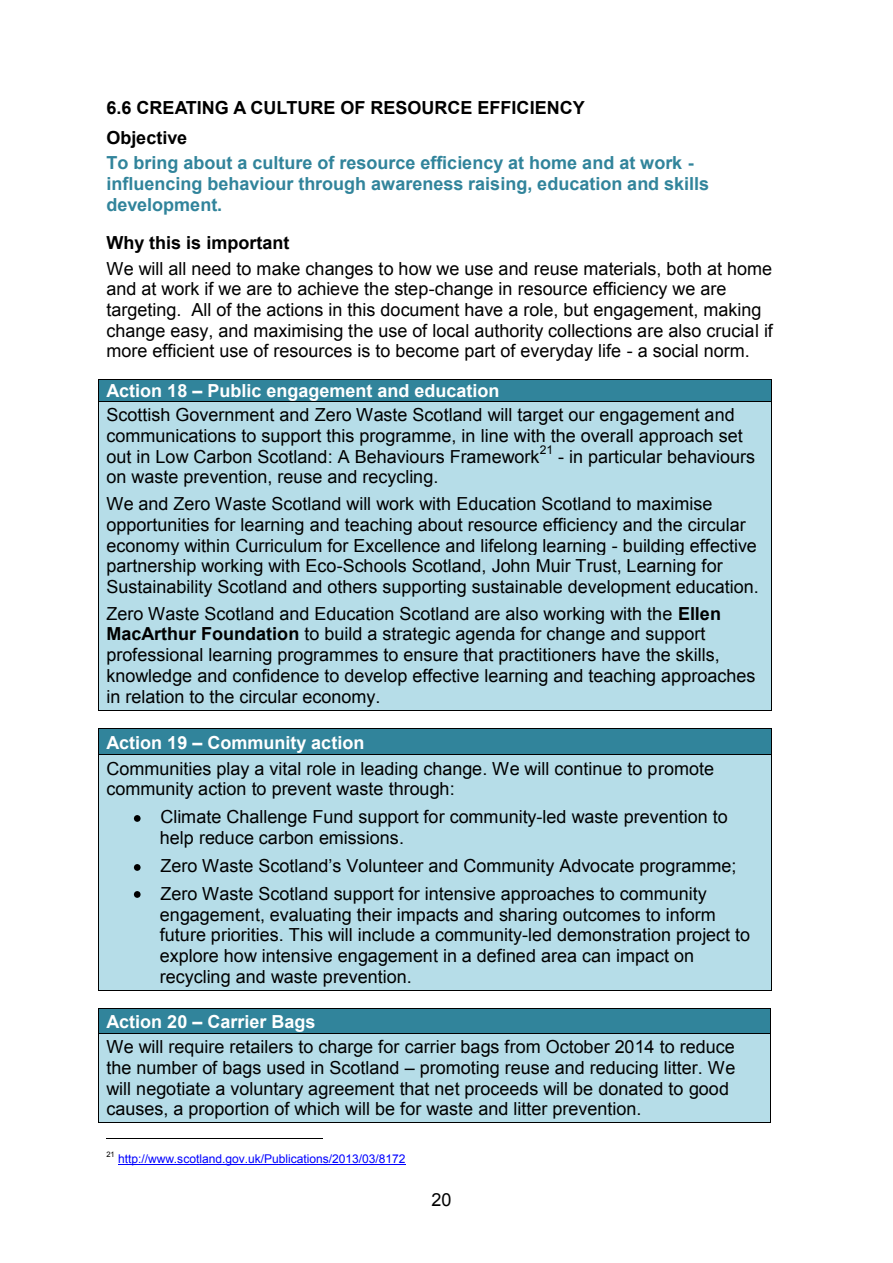
<style>
.page{position:relative;width:893px;height:1263px;background:#fff}
.page>*{position:absolute;margin:0;border:0;box-sizing:border-box;transform-origin:0 0}
.t1{font:18px/20.7px "Arial";color:#000}
.t2{font:700 18px/20.7px "Arial";color:#31849b}
.t3{font:700 18px "Arial";color:#fff}
.t4{font:700 18px "Arial";color:#000}
.t5{font:700 18px "Arial";color:#000}
.t6{font:12px "Arial";letter-spacing:-.005em;color:#00f}
.t7{font:12px "Arial";color:#000}
.t8{font:7.5px "Arial";color:#000}
.s1{font-weight:700}
</style>
<div class="page">
<div style="left:99px;top:380px;width:7px;height:21px;background:#31849b"></div>
<div style="left:763px;top:380px;width:8px;height:21px;background:#31849b"></div>
<div style="left:106px;top:380px;width:657px;height:21px;background:#31849b"></div>
<hr style="left:99px;top:379px;width:672px;height:1px;background:#000">
<div style="left:99px;top:402px;width:7px;height:307px;background:#b6dde8"></div>
<div style="left:763px;top:402px;width:8px;height:307px;background:#b6dde8"></div>
<div style="left:106px;top:402px;width:657px;height:23px;background:#b6dde8"></div>
<div style="left:106px;top:425px;width:657px;height:21px;background:#b6dde8"></div>
<div style="left:106px;top:446px;width:657px;height:21px;background:#b6dde8"></div>
<div style="left:106px;top:467px;width:657px;height:24px;background:#b6dde8"></div>
<div style="left:106px;top:491px;width:657px;height:23px;background:#b6dde8"></div>
<div style="left:106px;top:514px;width:657px;height:21px;background:#b6dde8"></div>
<div style="left:106px;top:535px;width:657px;height:21px;background:#b6dde8"></div>
<div style="left:106px;top:556px;width:657px;height:20px;background:#b6dde8"></div>
<div style="left:106px;top:576px;width:657px;height:27px;background:#b6dde8"></div>
<div style="left:106px;top:603px;width:657px;height:21px;background:#b6dde8"></div>
<div style="left:106px;top:624px;width:657px;height:20px;background:#b6dde8"></div>
<div style="left:106px;top:644px;width:657px;height:21px;background:#b6dde8"></div>
<div style="left:106px;top:665px;width:657px;height:21px;background:#b6dde8"></div>
<div style="left:106px;top:686px;width:657px;height:23px;background:#b6dde8"></div>
<svg style="left:98px;top:379px;width:1px;height:23px"></svg>
<hr style="left:99px;top:401px;width:672px;height:1px;background:#000">
<svg style="left:771px;top:379px;width:1px;height:23px"></svg>
<hr style="left:98px;top:402px;width:1px;height:308px;background:#000">
<hr style="left:99px;top:710px;width:672px;height:1px;background:#000">
<hr style="left:771px;top:402px;width:1px;height:308px;background:#000">
<div style="left:99px;top:729px;width:7px;height:25px;background:#31849b"></div>
<div style="left:763px;top:729px;width:8px;height:25px;background:#31849b"></div>
<div style="left:106px;top:729px;width:657px;height:25px;background:#31849b"></div>
<hr style="left:99px;top:728px;width:672px;height:1px;background:#000">
<div style="left:99px;top:755px;width:7px;height:235px;background:#b6dde8"></div>
<div style="left:763px;top:755px;width:8px;height:235px;background:#b6dde8"></div>
<div style="left:106px;top:755px;width:657px;height:24px;background:#b6dde8"></div>
<div style="left:106px;top:779px;width:657px;height:23px;background:#b6dde8"></div>
<div style="left:106px;top:802px;width:657px;height:25px;background:#b6dde8"></div>
<img style="left:133px;top:815px;width:8px;height:7px">
<div style="left:106px;top:827px;width:657px;height:27px;background:#b6dde8"></div>
<div style="left:106px;top:854px;width:657px;height:28px;background:#b6dde8"></div>
<img style="left:133px;top:864px;width:8px;height:7px">
<div style="left:106px;top:882px;width:657px;height:22px;background:#b6dde8"></div>
<img style="left:133px;top:891px;width:8px;height:7px">
<div style="left:106px;top:904px;width:657px;height:21px;background:#b6dde8"></div>
<div style="left:106px;top:925px;width:657px;height:20px;background:#b6dde8"></div>
<div style="left:106px;top:945px;width:657px;height:21px;background:#b6dde8"></div>
<div style="left:106px;top:966px;width:657px;height:24px;background:#b6dde8"></div>
<svg style="left:98px;top:728px;width:1px;height:27px"></svg>
<hr style="left:99px;top:754px;width:672px;height:1px;background:#000">
<svg style="left:771px;top:728px;width:1px;height:27px"></svg>
<hr style="left:98px;top:755px;width:1px;height:235px;background:#000">
<hr style="left:99px;top:990px;width:672px;height:1px;background:#000">
<hr style="left:771px;top:755px;width:1px;height:235px;background:#000">
<div style="left:99px;top:1009px;width:7px;height:24px;background:#31849b"></div>
<div style="left:762px;top:1009px;width:8px;height:24px;background:#31849b"></div>
<div style="left:106px;top:1009px;width:656px;height:24px;background:#31849b"></div>
<hr style="left:99px;top:1009px;width:671px;height:1px;background:#000">
<div style="left:99px;top:1034px;width:7px;height:88px;background:#b6dde8"></div>
<div style="left:762px;top:1034px;width:8px;height:88px;background:#b6dde8"></div>
<div style="left:106px;top:1034px;width:656px;height:23px;background:#b6dde8"></div>
<div style="left:106px;top:1057px;width:656px;height:21px;background:#b6dde8"></div>
<div style="left:106px;top:1078px;width:656px;height:21px;background:#b6dde8"></div>
<div style="left:106px;top:1099px;width:656px;height:23px;background:#b6dde8"></div>
<svg style="left:98px;top:1009px;width:1px;height:25px"></svg>
<hr style="left:99px;top:1033px;width:671px;height:1px;background:#000">
<svg style="left:770px;top:1009px;width:1px;height:25px"></svg>
<hr style="left:98px;top:1034px;width:1px;height:88px;background:#000">
<hr style="left:99px;top:1122px;width:671px;height:1px;background:#000">
<hr style="left:770px;top:1034px;width:1px;height:88px;background:#000">
<hr style="left:106px;top:1138px;width:216px;height:1px;background:#000">
<hr style="left:118px;top:1164px;width:288px;height:1px;background:#00f">
<p class="t4" style="left:106px;top:98px;width:480px">6.6 CREATING A CULTURE OF RESOURCE EFFICIENCY</p>
<p class="t5" style="left:106px;top:126px;width:82px">Objective</p>
<p class="t2" style="left:106px;top:153px;width:604px">To bring about a culture of resource efficiency at home and at work - influencing behaviour through awareness raising, education and skills development.</p>
<p class="t5" style="left:106px;top:231px;width:185px">Why this is important</p>
<p class="t1" style="left:106px;top:258px;width:668px">We will all need to make changes to how we use and reuse materials, both at home and at work if we are to achieve the step-change in resource efficiency we are targeting. All of the actions in this document have a role, but engagement, making change easy, and maximising the use of local authority collections are also crucial if more efficient use of resources is to become part of everyday life - a social norm.</p>
<p class="t3" style="left:106px;top:379px;width:395px">Action 18 – Public engagement and education</p>
<p class="t1" style="left:106px;top:405px;width:638px">Scottish Government and Zero Waste Scotland will target our engagement and communications to support this programme, in line with the overall approach set out in Low Carbon Scotland: A Behaviours Framework</p>
<p class="t7" style="left:540px;top:442px;width:15px">21</p>
<p class="t1" style="left:558px;top:446px;width:199px">- in particular behaviours</p>
<p class="t1" style="left:106px;top:464px;width:608px;line-height:26.8px">on waste prevention, reuse and recycling.<br>We and Zero Waste Scotland will work with Education Scotland to maximise</p>
<p class="t1" style="left:106px;top:514px;width:654px">opportunities for learning and teaching about resource efficiency and the circular economy within Curriculum for Excellence and lifelong learning - building effective partnership working with Eco-Schools Scotland, John Muir Trust, Learning for Sustainability Scotland and others supporting sustainable development education.</p>
<p class="t1" style="left:106px;top:603px;width:651px">Zero Waste Scotland and Education Scotland are also working with the <span class="s1">Ellen MacArthur Foundation</span> to build a strategic agenda for change and support professional learning programmes to ensure that practitioners have the skills, knowledge and confidence to develop effective learning and teaching approaches in relation to the circular economy.</p>
<p class="t3" style="left:106px;top:731px;width:259px">Action 19 – Community action</p>
<p class="t1" style="left:106px;top:758px;width:609px">Communities play a vital role in leading change. We will continue to promote community action to prevent waste through:</p>
<p class="t1" style="left:160px;top:807px;width:570px">Climate Challenge Fund support for community-led waste prevention to help reduce carbon emissions.</p>
<p class="t1" style="left:160px;top:852px;width:578px;line-height:27.8px">Zero Waste Scotland‟s Volunteer and Community Advocate programme;<br>Zero Waste Scotland support for intensive approaches to community</p>
<p class="t1" style="left:160px;top:904px;width:592px">engagement, evaluating their impacts and sharing outcomes to inform future priorities. This will include a community-led demonstration project to explore how intensive engagement in a defined area can impact on recycling and waste prevention.</p>
<p class="t3" style="left:106px;top:1009px;width:211px">Action 20 – Carrier Bags</p>
<p class="t1" style="left:106px;top:1037px;width:630px">We will require retailers to charge for carrier bags from October 2014 to reduce the number of bags used in Scotland – promoting reuse and reducing litter. We will negotiate a voluntary agreement that net proceeds will be donated to good causes, a proportion of which will be for waste and litter prevention.</p>
<p class="t8" style="left:106px;top:1149px;width:10px">21</p>
<p class="t6" style="left:118px;top:1150px;width:289px">http://www.scotland.gov.uk/Publications/2013/03/8172</p>
<p class="t1" style="left:431px;top:1189px;width:22px">20</p>
</div>
